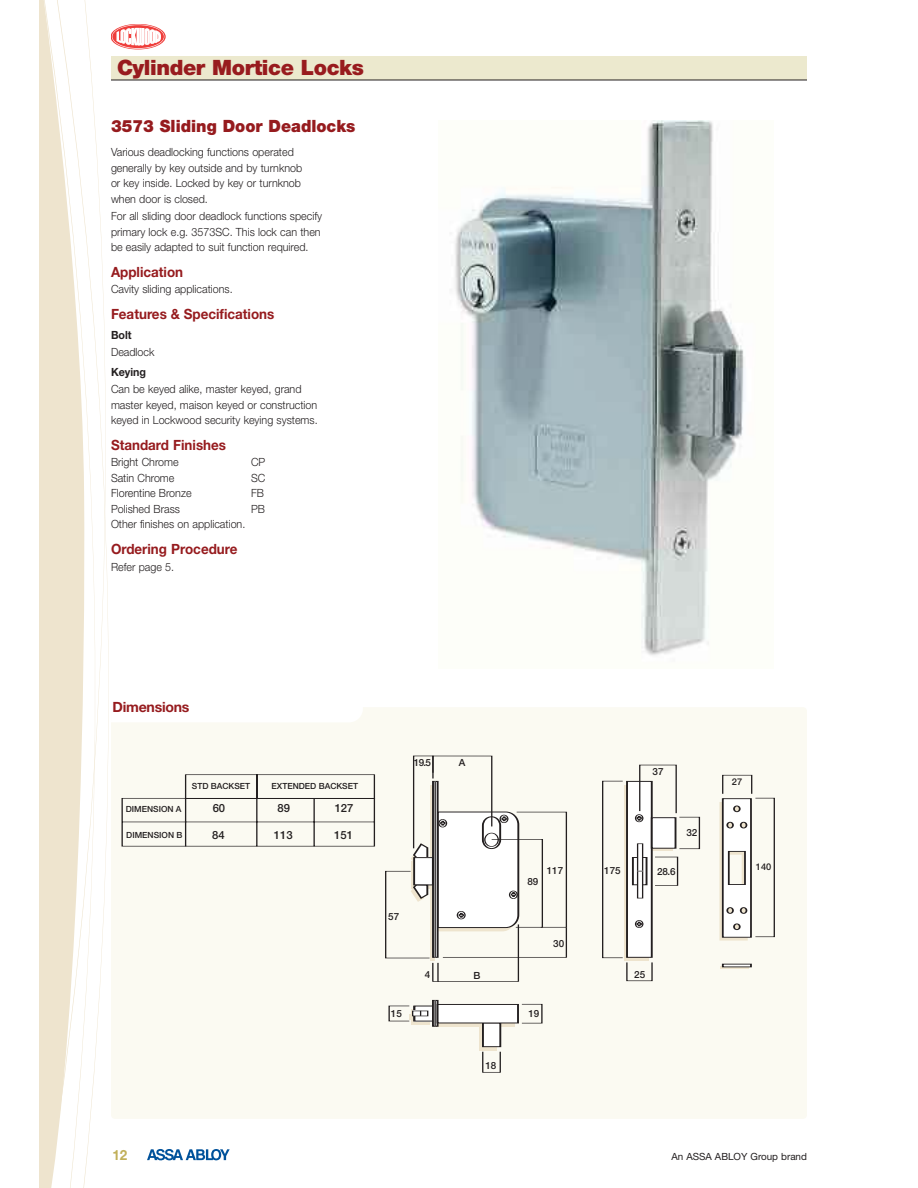
<style>
.page{position:relative;width:918px;height:1188px;background:#fff}
.page>*{position:absolute;margin:0;border:0;box-sizing:border-box;transform-origin:0 0}
.t1{font:900 21.15px "Helvetica Neue LT";letter-spacing:-.02em;color:#981b1e}
.t2{font:900 16.95px "Helvetica Neue LT";color:#961b1e;scale:.95 1}
.t3{font:700 14.1px "Helvetica Neue LT";color:#961b1e;scale:.95 1}
.t4{font:700 14.1px "Helvetica Neue LT";color:#961b1e}
.t5{font:700 14.1px "Helvetica Neue LT";color:#c1b05a;scale:.95 1}
.t6{font:300 11.25px/15.5px "Helvetica Neue LT";color:#231f20;scale:.95 1}
.t7{font:500 11.25px "Helvetica Neue LT";color:#231f20}
.t8{font:700 11.25px "Helvetica Neue LT";color:#231f20;scale:.95 1}
.t9{font:500 9.9px "Helvetica Neue LT";color:#231f20}
.t10{font:9.9px "Helvetica Neue LT";color:#231f20}
.t11{font:500 9.3px "Helvetica Neue LT";color:#231f20}
.t12{font:500 8.4px "Helvetica Neue LT";color:#231f20}
</style>
<div class="page">
<div style="left:39px;top:0;width:11px;height:1188px;background:#eee4ce"></div>
<svg style="left:50px;top:0;width:59px;height:1188px"></svg>
<svg style="left:111px;top:24px;width:55px;height:26px"></svg>
<svg style="left:111px;top:24px;width:54px;height:25px"></svg>
<div style="left:111px;top:24px;width:54px;height:25px;border:1px solid #ef3e3b;border-radius:50%"></div>
<svg style="left:112px;top:25px;width:52px;height:23px"></svg>
<svg style="left:117px;top:28px;width:43px;height:17px"></svg>
<div style="left:111px;top:56px;width:696px;height:24px;background:#ece9ce"></div>
<hr style="left:111px;top:80px;width:696px;height:1px;background:#231f20">
<svg style="left:147px;top:1149px;width:83px;height:11px"></svg>
<div style="left:111px;top:707px;width:696px;height:412px;background:#fbfaf2;border-radius:4px"></div>
<img style="left:455px;top:120px;width:289px;height:536px">
<div style="left:111px;top:707px;width:252px;height:15px;background:#fff"></div>
<div style="left:649px;top:820px;width:24px;height:31px;background:#eee4ce"></div>
<div style="left:624px;top:785px;width:25px;height:176px;background:#eee4ce"></div>
<svg style="left:411px;top:1010px;width:19px;height:15px"></svg>
<svg style="left:480px;top:1027px;width:17px;height:24px"></svg>
<div style="left:434px;top:1008px;width:81px;height:19px;background:#eee4ce"></div>
<hr style="left:720px;top:966px;width:29px;height:3px;background:#eee4ce">
<div style="left:482px;top:1051px;width:19px;height:22px;border:1px solid #231f20"></div>
<div style="left:627px;top:781px;width:25px;height:176px;background:#fff"></div>
<div style="left:626px;top:781px;width:26px;height:177px;border:1px solid #231f20"></div>
<svg style="left:421px;top:1007px;width:11px;height:13px"></svg>
<div style="left:433px;top:1000px;width:5px;height:26px;background:#838181"></div>
<div style="left:432px;top:1000px;width:6px;height:27px;border:1px solid #231f20"></div>
<svg style="left:435px;top:1000px;width:1px;height:26px"></svg>
<div style="left:635px;top:814px;width:8px;height:8px;border:1px solid #231f20;border-radius:50%"></div>
<div style="left:635px;top:920px;width:8px;height:8px;border:1px solid #231f20;border-radius:50%"></div>
<svg style="left:636px;top:921px;width:6px;height:6px"></svg>
<svg style="left:636px;top:859px;width:8px;height:24px"></svg>
<div style="left:632px;top:857px;width:15px;height:28px;border:1px solid #231f20"></div>
<div style="left:638px;top:844px;width:5px;height:54px;background:#fff"></div>
<div style="left:637px;top:843px;width:6px;height:56px;border:1px solid #231f20"></div>
<div style="left:655px;top:857px;width:23px;height:29px;border:1px solid #231f20"></div>
<div style="left:602px;top:781px;width:21px;height:177px;border:1px solid #231f20"></div>
<div style="left:679px;top:817px;width:21px;height:32px;border:1px solid #231f20"></div>
<div style="left:652px;top:818px;width:24px;height:30px;background:#fff"></div>
<div style="left:651px;top:817px;width:25px;height:32px;border:1px solid #231f20"></div>
<div style="left:483px;top:1023px;width:17px;height:24px;background:#fff"></div>
<div style="left:482px;top:1022px;width:19px;height:25px;border:1px solid #231f20"></div>
<div style="left:438px;top:1004px;width:80px;height:19px;background:#fff"></div>
<div style="left:437px;top:1004px;width:82px;height:20px;border:1px solid #231f20"></div>
<div style="left:412px;top:1011px;width:16px;height:5px;border:1px solid #231f20"></div>
<svg style="left:414px;top:1006px;width:7px;height:15px"></svg>
<div style="left:722px;top:775px;width:30px;height:19px;border:1px solid #231f20"></div>
<div style="left:755px;top:798px;width:20px;height:139px;border:1px solid #231f20"></div>
<svg style="left:719px;top:799px;width:31px;height:142px"></svg>
<div style="left:722px;top:798px;width:30px;height:140px;border:1px solid #231f20"></div>
<div style="left:728px;top:851px;width:18px;height:34px;border:1px solid #231f20"></div>
<div style="left:727px;top:822px;width:7px;height:7px;border:1px solid #231f20;border-radius:50%"></div>
<div style="left:733px;top:805px;width:7px;height:7px;border:1px solid #231f20;border-radius:50%"></div>
<div style="left:740px;top:822px;width:7px;height:7px;border:1px solid #231f20;border-radius:50%"></div>
<div style="left:727px;top:907px;width:7px;height:7px;border:1px solid #231f20;border-radius:50%"></div>
<div style="left:733px;top:923px;width:7px;height:7px;border:1px solid #231f20;border-radius:50%"></div>
<div style="left:740px;top:907px;width:7px;height:7px;border:1px solid #231f20;border-radius:50%"></div>
<svg style="left:121px;top:774px;width:254px;height:73px"></svg>
<svg style="left:385px;top:756px;width:182px;height:226px"></svg>
<svg style="left:636px;top:765px;width:41px;height:56px"></svg>
<h1 class="t1" style="left:117px;top:59px;width:248px">Cylinder Mortice Locks</h1>
<h2 class="t2" style="left:111px;top:119px;width:259px">3573 Sliding Door Deadlocks</h2>
<p class="t6" style="left:111px;top:145px;width:203px">Various deadlocking functions operated generally by key outside and by turnknob or key inside. Locked by key or turnknob when door is closed.</p>
<p class="t6" style="left:111px;top:209px;width:224px">For all sliding door deadlock functions specify primary lock e.g. 3573SC. This lock can then be easily adapted to suit function required.</p>
<p class="t3" style="left:111px;top:267px;width:77px">Application</p>
<p class="t6" style="left:111px;top:283px;width:130px">Cavity sliding applications.</p>
<p class="t3" style="left:111px;top:309px;width:174px">Features &amp; Specifications</p>
<p class="t8" style="left:111px;top:331px;width:23px">Bolt</p>
<p class="t6" style="left:111px;top:345px;width:47px">Deadlock</p>
<p class="t8" style="left:111px;top:368px;width:38px">Keying</p>
<p class="t6" style="left:111px;top:382px;width:219px">Can be keyed alike, master keyed, grand master keyed, maison keyed or construction keyed in Lockwood security keying systems.</p>
<p class="t3" style="left:111px;top:440px;width:123px">Standard Finishes</p>
<p class="t6" style="left:111px;top:455px;width:73px">Bright Chrome</p>
<p class="t6" style="left:251px;top:455px;width:17px">CP</p>
<p class="t6" style="left:111px;top:471px;width:68px">Satin Chrome</p>
<p class="t6" style="left:251px;top:471px;width:17px">SC</p>
<p class="t6" style="left:111px;top:486px;width:86px">Florentine Bronze</p>
<p class="t6" style="left:251px;top:486px;width:15px">FB</p>
<p class="t6" style="left:111px;top:502px;width:74px">Polished Brass</p>
<p class="t6" style="left:251px;top:502px;width:16px">PB</p>
<p class="t6" style="left:111px;top:517px;width:143px">Other finishes on application.</p>
<p class="t3" style="left:111px;top:544px;width:135px">Ordering Procedure</p>
<p class="t6" style="left:111px;top:560px;width:68px">Refer page 5.</p>
<p class="t4" style="left:113px;top:701px;width:78px">Dimensions</p>
<p class="t12" style="left:126px;top:806px;width:57px">DIMENSION A</p>
<p class="t12" style="left:126px;top:832px;width:58px">DIMENSION B</p>
<p class="t12" style="left:192px;top:783px;width:60px">STD BACKSET</p>
<p class="t12" style="left:272px;top:783px;width:88px">EXTENDED BACKSET</p>
<p class="t7" style="left:213px;top:804px;width:14px">60</p>
<p class="t7" style="left:278px;top:804px;width:14px">89</p>
<p class="t7" style="left:335px;top:804px;width:20px">127</p>
<p class="t7" style="left:212px;top:831px;width:14px">84</p>
<p class="t7" style="left:274px;top:831px;width:20px">113</p>
<p class="t7" style="left:334px;top:831px;width:20px">151</p>
<p class="t9" style="left:414px;top:759px;width:19px">19.5</p>
<p class="t9" style="left:459px;top:759px;width:8px">A</p>
<p class="t9" style="left:388px;top:913px;width:12px">57</p>
<p class="t9" style="left:391px;top:1010px;width:12px">15</p>
<p class="t9" style="left:425px;top:971px;width:7px">4</p>
<p class="t9" style="left:473px;top:971px;width:8px">B</p>
<p class="t9" style="left:485px;top:1062px;width:12px">18</p>
<p class="t9" style="left:527px;top:878px;width:12px">89</p>
<p class="t9" style="left:547px;top:867px;width:18px">117</p>
<p class="t9" style="left:604px;top:867px;width:18px">175</p>
<p class="t9" style="left:653px;top:768px;width:12px">37</p>
<p class="t9" style="left:686px;top:829px;width:12px">32</p>
<p class="t9" style="left:657px;top:868px;width:20px">28.6</p>
<p class="t9" style="left:553px;top:939px;width:12px">30</p>
<p class="t9" style="left:528px;top:1010px;width:12px">19</p>
<p class="t9" style="left:634px;top:971px;width:12px">25</p>
<p class="t11" style="left:732px;top:778px;width:12px">27</p>
<p class="t11" style="left:756px;top:864px;width:17px">140</p>
<p class="t5" style="left:112px;top:1150px;width:17px">12</p>
<p class="t10" style="left:671px;top:1151px;width:137px">An ASSA ABLOY Group brand</p>
</div>
